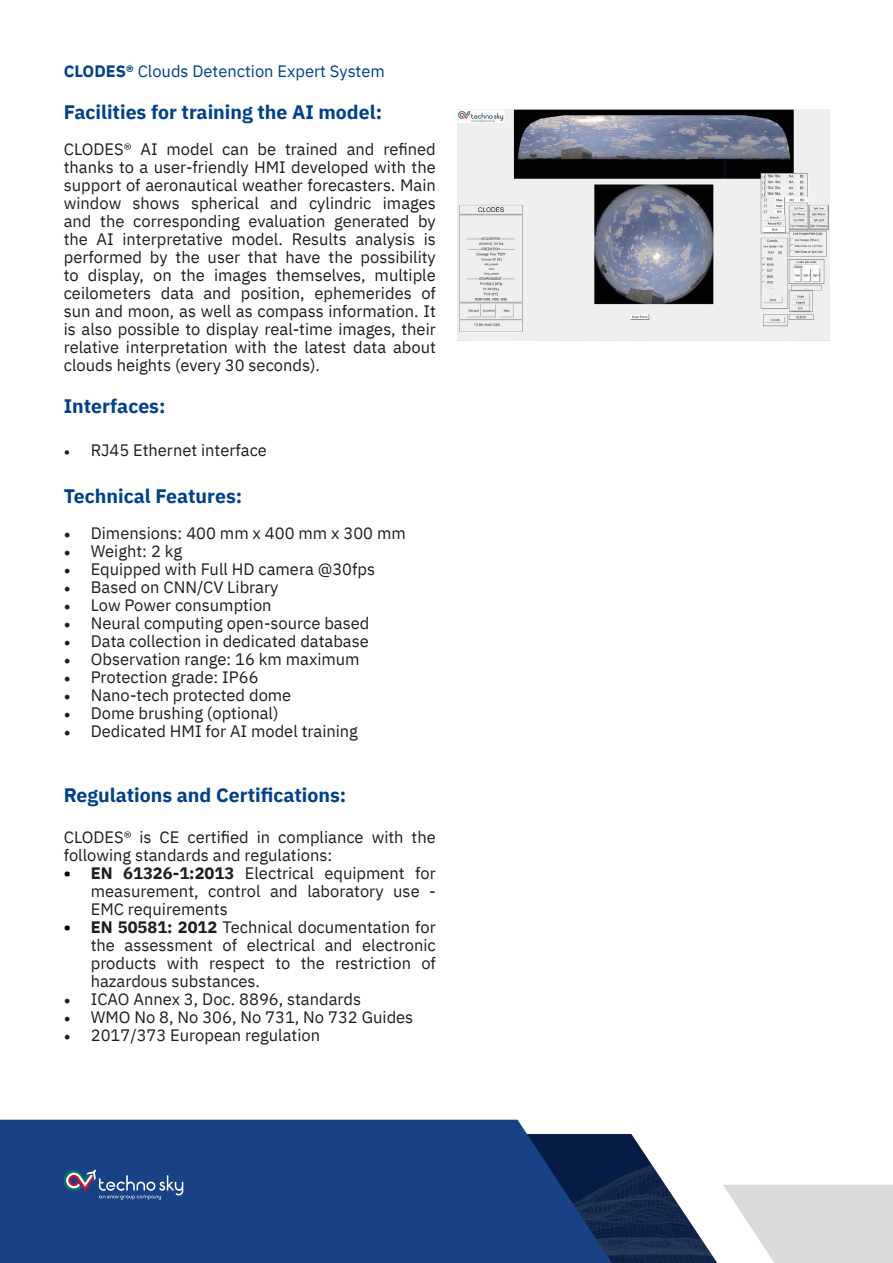
<style>
.page{position:relative;width:893px;height:1263px;background:#fff}
.page>*{position:absolute;margin:0;border:0;box-sizing:border-box;transform-origin:0 0}
.t1{font:700 19.5px "IBM Plex Sans";color:#02418a}
.t2{font:16.5px/18px "IBM Plex Sans";color:#1d1d1b;text-align:justify}
.t3{font:16.5px "IBM Plex Sans";color:#02418a}
.s1{font-weight:700}
.s2{font-family:"Minion Pro"}
.s3{font-family:"Minion Pro";font-size:18px}
.s4{font-weight:700;color:#000}
</style>
<div class="page">
<img style="left:626px;top:1134px;width:92px;height:129px">
<svg style="left:723px;top:1185px;width:170px;height:78px"></svg>
<svg style="left:0;top:1120px;width:626px;height:143px;background:#1b4281"></svg>
<div style="left:45px;top:1134px;width:171px;height:99px;background:#184285"></div>
<svg style="left:64px;top:1169px;width:120px;height:31px"></svg>
<img style="left:457px;top:109px;width:372px;height:231px">
<p class="t3" style="left:64px;top:58px;width:323px"><span class="s1">CLODES®</span> Clouds Detenction Expert System</p>
<p class="t1" style="left:64px;top:97px;width:320px">Facilities for training the AI model:</p>
<p class="t2" style="left:64px;top:139px;width:374px">CLODES® AI model can be trained and refined thanks to a user-friendly HMI developed with the support of aeronautical weather forecasters. Main window shows spherical and cylindric images and the corresponding evaluation generated by the AI interpretative model. Results analysis is performed by the user that have the possibility to display, on the images themselves, multiple ceilometers data and position, ephemerides of sun and moon, as well as compass information. It is also possible to display real-time images, their relative interpretation with the latest data about clouds heights (every 30 seconds).</p>
<p class="t1" style="left:64px;top:390px;width:103px">Interfaces:</p>
<p class="t2" style="left:64px;top:440px;width:205px"><span class="s2">•</span> RJ45 Ethernet interface</p>
<p class="t1" style="left:64px;top:480px;width:180px">Technical Features:</p>
<p class="t2" style="left:64px;top:523px;width:344px"><span class="s3">•</span> Dimensions: 400 mm x 400 mm x 300 mm</p>
<p class="t2" style="left:64px;top:541px;width:120px"><span class="s3">•</span> Weight: 2 kg</p>
<p class="t2" style="left:64px;top:559px;width:313px"><span class="s3">•</span> Equipped with Full HD camera @30fps</p>
<p class="t2" style="left:64px;top:577px;width:216px"><span class="s3">•</span> Based on CNN/CV Library</p>
<p class="t2" style="left:64px;top:595px;width:209px"><span class="s3">•</span> Low Power consumption</p>
<p class="t2" style="left:64px;top:613px;width:307px"><span class="s3">•</span> Neural computing open-source based</p>
<p class="t2" style="left:64px;top:631px;width:307px"><span class="s3">•</span> Data collection in dedicated database</p>
<p class="t2" style="left:64px;top:649px;width:297px"><span class="s3">•</span> Observation range: 16 km maximum</p>
<p class="t2" style="left:64px;top:667px;width:196px"><span class="s3">•</span> Protection grade: IP66</p>
<p class="t2" style="left:64px;top:685px;width:229px"><span class="s3">•</span> Nano-tech protected dome</p>
<p class="t2" style="left:64px;top:703px;width:216px"><span class="s3">•</span> Dome brushing (optional)</p>
<p class="t2" style="left:64px;top:721px;width:296px"><span class="s3">•</span> Dedicated HMI for AI model training</p>
<p class="t1" style="left:64px;top:779px;width:284px">Regulations and Certifications:</p>
<p class="t2" style="left:64px;top:827px;width:374px">CLODES® is CE certified in compliance with the following standards and regulations:</p>
<p class="t2" style="left:91px;top:863px;width:347px;text-indent:-27px"><span class="s4">•</span> <span class="s1">EN 61326-1:2013</span> Electrical equipment for measurement, control and laboratory use - EMC requirements</p>
<p class="t2" style="left:91px;top:917px;width:347px;text-indent:-27px"><span class="s4">•</span> <span class="s1">EN 50581: 2012</span> Technical documentation for the assessment of electrical and electronic products with respect to the restriction of hazardous substances.</p>
<p class="t2" style="left:64px;top:989px;width:299px"><span class="s3">•</span> ICAO Annex 3, Doc. 8896, standards</p>
<p class="t2" style="left:64px;top:1007px;width:351px"><span class="s3">•</span> WMO No 8, No 306, No 731, No 732 Guides</p>
<p class="t2" style="left:64px;top:1025px;width:258px"><span class="s3">•</span> 2017/373 European regulation</p>
</div>
